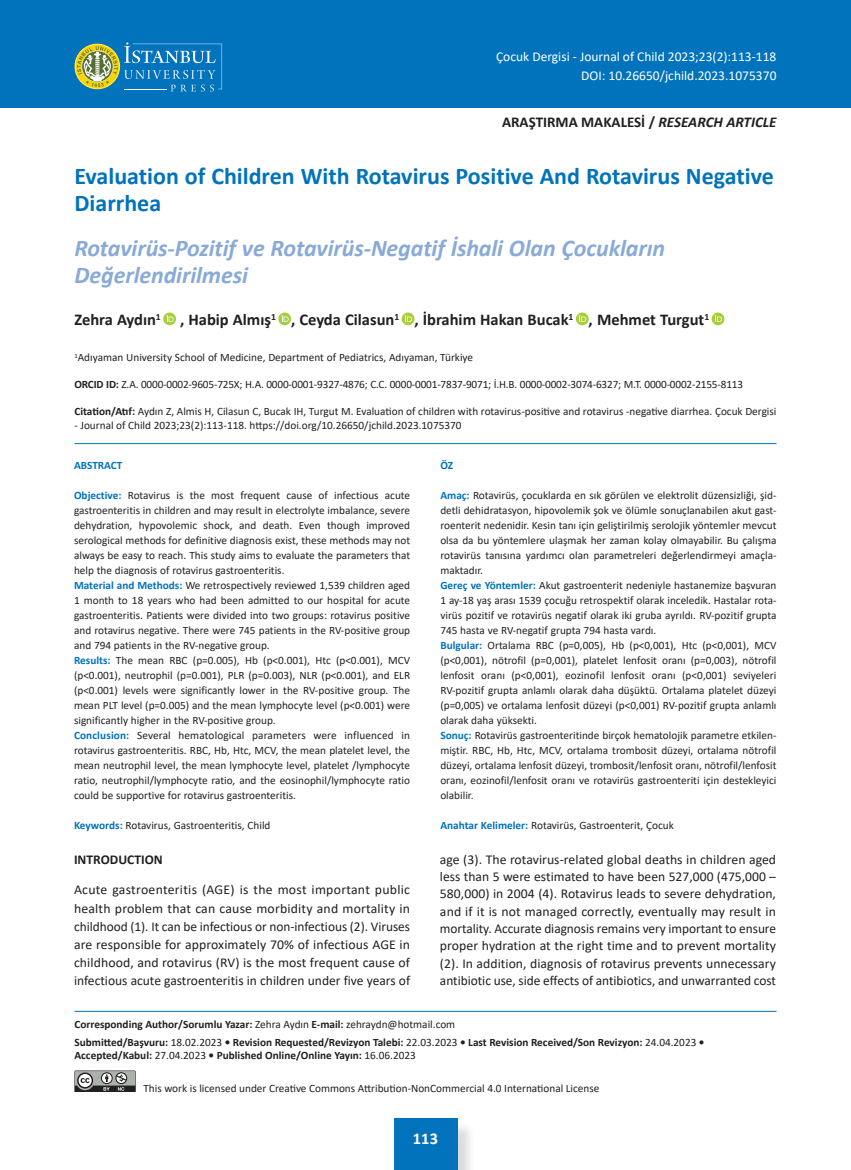
<style>
.page{position:relative;width:851px;height:1170px;background:#fff}
.page>*{position:absolute;margin:0;border:0;box-sizing:border-box;transform-origin:0 0}
.Baslik_2{font:italic 700 24px/27px "Calibri";letter-spacing:-.005em;color:#89aad8}
.Baslik_1{font:700 24px/27px "Calibri";color:#0073bc}
.Yazarlar{font:700 16.5px "Calibri";color:#231f20}
.t1{font:700 16.5px "Calibri";color:#fff}
.t2{font:700 15px "Calibri";color:#231f20}
.Ana_metin{font:13.5px/17.2px "Calibri";color:#231f20;text-align:justify}
.t3{font:13.5px "Calibri";color:#fff}
.Baslık{font:700 13.5px "Calibri";color:#231f20}
.Abstract{font:11.25px/15px "Calibri";color:#231f20;text-align:justify}
.Oz{font:11.25px/15px "Calibri";color:#231f20;text-align:justify}
.t4{font:700 11.25px "Calibri";color:#231f20}
.Anahtar_kelime{font:11.25px "Calibri";color:#231f20}
.Keyword{font:11.25px "Calibri";color:#231f20}
.Abstract-2{font:700 11.25px "Calibri";color:#0073bc}
.Oz-2{font:700 11.25px "Calibri";color:#0073bc}
.s1{font-style:italic}
.s2{font-weight:700}
.s3{font-weight:700;color:#0073bc}
.s4{font-weight:400}
</style>
<div class="page">
<div style="left:396px;top:1121px;width:80px;height:48px;background:#231f20;opacity:.16"></div>
<div style="left:393px;top:1118px;width:64px;height:51px;background:#0073bc"></div>
<div style="left:0;top:0;width:850px;height:107px;background:#0073bc"></div>
<svg style="left:163px;top:312px;width:13px;height:13px"></svg>
<svg style="left:167px;top:315px;width:6px;height:7px"></svg>
<svg style="left:278px;top:312px;width:13px;height:13px"></svg>
<svg style="left:282px;top:315px;width:6px;height:7px"></svg>
<svg style="left:401px;top:312px;width:13px;height:13px"></svg>
<svg style="left:405px;top:315px;width:7px;height:7px"></svg>
<svg style="left:575px;top:312px;width:13px;height:13px"></svg>
<svg style="left:579px;top:315px;width:7px;height:7px"></svg>
<svg style="left:711px;top:312px;width:13px;height:13px"></svg>
<svg style="left:715px;top:315px;width:6px;height:7px"></svg>
<hr style="left:74px;top:1010px;width:702px;height:1px;background:#0073bc">
<hr style="left:74px;top:443px;width:702px;height:1px;background:#0073bc">
<svg style="left:74px;top:1070px;width:62px;height:21px"></svg>
<svg style="left:74px;top:43px;width:148px;height:49px"></svg>
<p class="t3" style="left:496px;top:47px;width:282px">Çocuk Dergisi - Journal of Child 2023;23(2):113-118</p>
<p class="t3" style="left:581px;top:66px;width:197px">DOI: 10.26650/jchild.2023.1075370</p>
<p class="t2" style="left:502px;top:111px;width:276px">ARAŞTIRMA MAKALESİ / <span class="s1">RESEARCH ARTICLE</span></p>
<p class="Baslik_1" style="left:74px;top:162px;width:700px">Evaluation of Children With Rotavirus Positive And Rotavirus Negative<br>Diarrhea</p>
<p class="Baslik_2" style="left:74px;top:234px;width:592px">Rotavirüs-Pozitif ve Rotavirüs-Negatif İshali Olan Çocukların<br>Değerlendirilmesi</p>
<p class="Yazarlar" style="left:74px;top:308px;width:636px">Zehra Aydın<sup>1</sup> , Habip Almış<sup>1</sup> , Ceyda Cilasun<sup>1</sup> , İbrahim Hakan Bucak<sup>1</sup> , Mehmet Turgut<sup>1</sup></p>
<p class="Abstract" style="left:74px;top:350px;width:400px"><sup>1</sup>Adıyaman University School of Medicine, Department of Pediatrics, Adıyaman, Türkiye</p>
<p class="Abstract" style="left:74px;top:377px;width:670px"><span class="s2">ORCID ID:</span> Z.A. 0000-0002-9605-725X; H.A. 0000-0001-9327-4876; C.C. 0000-0001-7837-9071; İ.H.B. 0000-0002-3074-6327; M.T. 0000-0002-2155-8113</p>
<p class="Abstract" style="left:74px;top:404px;width:703px"><span class="s2">Citation/Atıf:</span> Aydın Z, Almis H, Cilasun C, Bucak IH, Turgut M. Evaluation of children with rotavirus-positive and rotavirus -negative diarrhea. Çocuk Dergisi</p>
<p class="Abstract" style="left:74px;top:417px;width:388px">- Journal of Child 2023;23(2):113-118. https://doi.org/10.26650/jchild.2023.1075370</p>
<p class="Abstract-2" style="left:74px;top:457px;width:50px">ABSTRACT</p>
<p class="Abstract" style="left:74px;top:487px;width:337px"><span class="s3">Objective:</span> Rotavirus is the most frequent cause of infectious acute gastroenteritis in children and may result in electrolyte imbalance, severe dehydration, hypovolemic shock, and death. Even though improved serological methods for definitive diagnosis exist, these methods may not always be easy to reach. This study aims to evaluate the parameters that help the diagnosis of rotavirus gastroenteritis.</p>
<p class="Abstract" style="left:74px;top:577px;width:337px"><span class="s3">Material and Methods:</span> We retrospectively reviewed 1,539 children aged 1 month to 18 years who had been admitted to our hospital for acute gastroenteritis. Patients were divided into two groups: rotavirus positive and rotavirus negative. There were 745 patients in the RV-positive group and 794 patients in the RV-negative group.</p>
<p class="Abstract" style="left:74px;top:652px;width:337px"><span class="s3">Results:</span> The mean RBC (p=0.005), Hb (p&lt;0.001), Htc (p&lt;0.001), MCV (p&lt;0.001), neutrophil (p=0.001), PLR (p=0.003), NLR (p&lt;0.001), and ELR (p&lt;0.001) levels were significantly lower in the RV-positive group. The mean PLT level (p=0.005) and the mean lymphocyte level (p&lt;0.001) were significantly higher in the RV-positive group.</p>
<p class="Abstract" style="left:74px;top:727px;width:337px"><span class="s3">Conclusion:</span> Several hematological parameters were influenced in rotavirus gastroenteritis. RBC, Hb, Htc, MCV, the mean platelet level, the mean neutrophil level, the mean lymphocyte level, platelet /lymphocyte ratio, neutrophil/lymphocyte ratio, and the eosinophil/lymphocyte ratio could be supportive for rotavirus gastroenteritis.</p>
<p class="Keyword" style="left:74px;top:817px;width:198px"><span class="s3">Keywords:</span> Rotavirus, Gastroenteritis, Child</p>
<p class="Baslık" style="left:74px;top:849px;width:90px">INTRODUCTION</p>
<p class="Ana_metin" style="left:74px;top:880px;width:337px;line-height:18.1px">Acute gastroenteritis (AGE) is the most important public health problem that can cause morbidity and mortality in childhood (1). It can be infectious or non-infectious (2). Viruses are responsible for approximately 70% of infectious AGE in childhood, and rotavirus (RV) is the most frequent cause of infectious acute gastroenteritis in children under five years of</p>
<p class="Oz-2" style="left:440px;top:457px;width:14px">ÖZ</p>
<p class="Oz" style="left:440px;top:487px;width:337px"><span class="s3">Amaç:</span> Rotavirüs, çocuklarda en sık görülen ve elektrolit düzensizliği, şid&shy;detli dehidratasyon, hipovolemik şok ve ölümle sonuçlanabilen akut gast&shy;roenterit nedenidir. Kesin tanı için geliştirilmiş serolojik yöntemler mevcut olsa da bu yöntemlere ulaşmak her zaman kolay olmayabilir. Bu çalışma rotavirüs tanısına yardımcı olan parametreleri değerlendirmeyi amaçla&shy;maktadır.</p>
<p class="Oz" style="left:440px;top:577px;width:337px"><span class="s3">Gereç ve Yöntemler:</span> Akut gastroenterit nedeniyle hastanemize başvuran 1 ay-18 yaş arası 1539 çocuğu retrospektif olarak inceledik. Hastalar rota&shy;virüs pozitif ve rotavirüs negatif olarak iki gruba ayrıldı. RV-pozitif grupta 745 hasta ve RV-negatif grupta 794 hasta vardı.</p>
<p class="Oz" style="left:440px;top:637px;width:337px"><span class="s3">Bulgular:</span> Ortalama RBC (p=0,005), Hb (p&lt;0,001), Htc (p&lt;0,001), MCV (p&lt;0,001), nötrofil (p=0,001), platelet lenfosit oranı (p=0,003), nötrofil lenfosit oranı (p&lt;0,001), eozinofil lenfosit oranı (p&lt;0,001) seviyeleri RV-pozitif grupta anlamlı olarak daha düşüktü. Ortalama platelet düzeyi (p=0,005) ve ortalama lenfosit düzeyi (p&lt;0,001) RV-pozitif grupta anlamlı olarak daha yüksekti.</p>
<p class="Oz" style="left:440px;top:727px;width:337px"><span class="s3">Sonuç:</span> Rotavirüs gastroenteritinde birçok hematolojik parametre etkilen&shy;miştir. RBC, Hb, Htc, MCV, ortalama trombosit düzeyi, ortalama nötrofil düzeyi, ortalama lenfosit düzeyi, trombosit/lenfosit oranı, nötrofil/lenfosit oranı, eozinofil/lenfosit oranı ve rotavirüs gastroenteriti için destekleyici olabilir.</p>
<p class="Anahtar_kelime" style="left:440px;top:817px;width:235px"><span class="s3">Anahtar Kelimeler:</span> Rotavirüs, Gastroenterit, Çocuk</p>
<p class="Ana_metin" style="left:440px;top:850px;width:337px">age (3). The rotavirus-related global deaths in children aged less than 5 were estimated to have been 527,000 (475,000 – 580,000) in 2004 (4). Rotavirus leads to severe dehydration, and if it is not managed correctly, eventually may result in mortality. Accurate diagnosis remains very important to ensure proper hydration at the right time and to prevent mortality (2). In addition, diagnosis of rotavirus prevents unnecessary antibiotic use, side effects of antibiotics, and unwarranted cost</p>
<p class="t4" style="left:74px;top:1016px;width:382px">Corresponding Author/Sorumlu Yazar: <span class="s4">Zehra Aydın</span> E-mail: <span class="s4">zehraydn@hotmail.com</span></p>
<p class="t4" style="left:74px;top:1033px;width:631px">Submitted/Başvuru: <span class="s4">18.02.2023</span> • Revision Requested/Revizyon Talebi: <span class="s4">22.03.2023</span> • Last Revision Received/Son Revizyon: <span class="s4">24.04.2023</span> •</p>
<p class="t4" style="left:74px;top:1047px;width:343px">Accepted/Kabul: <span class="s4">27.04.2023</span> • Published Online/Online Yayın: <span class="s4">16.06.2023</span></p>
<p class="Abstract" style="left:143px;top:1080px;width:457px">This work is licensed under Creative Commons Attribution-NonCommercial 4.0 International License</p>
<h2 class="t1" style="left:413px;top:1126px;width:27px">113</h2>
</div>
